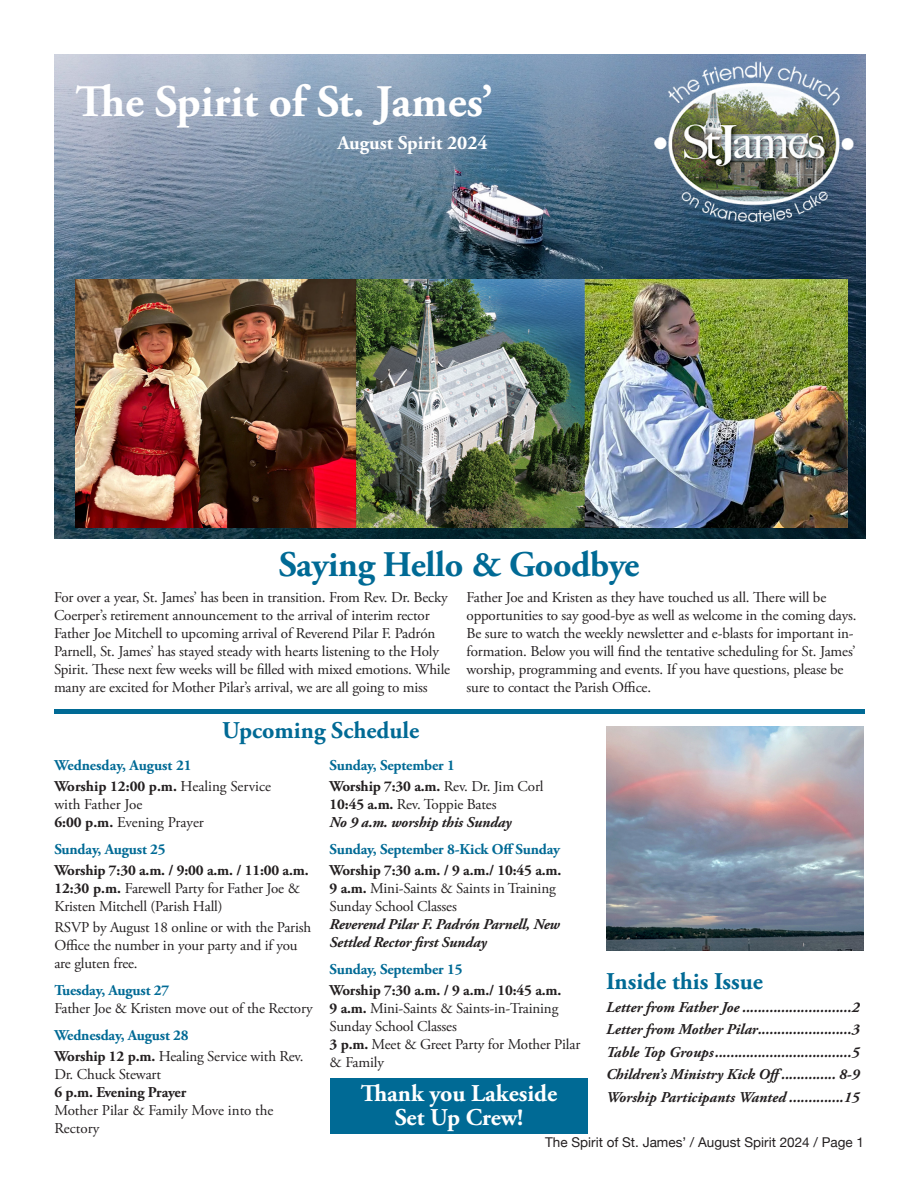
<style>
.page{position:relative;width:918px;height:1188px;background:#fff}
.page>*{position:absolute;margin:0;border:0;box-sizing:border-box;transform-origin:0 0}
.t1{font:700 45px "Adobe Garamond Pro";color:#fff}
.t2{font:700 36px "Adobe Garamond Pro";letter-spacing:-.01em;color:#006a95}
.t3{font:700 24px "Adobe Garamond Pro";color:#006a95}
.t4{font:700 24px/24px "Adobe Garamond Pro";color:#fff;text-align:center}
.t5{font:700 19.5px "Adobe Garamond Pro";color:#fff}
.t6{font:15px/18px "Adobe Garamond Pro";letter-spacing:-.01em;color:#231f20}
.t7{font:italic 700 15px/18px "Adobe Garamond Pro";letter-spacing:-.005em;color:#231f20}
.t8{font:700 15px/21px "Adobe Garamond Pro";letter-spacing:-.01em;color:#006a95}
.t9{font:700 15px "Adobe Garamond Pro";letter-spacing:-.01em;color:#231f20}
.t10{font:13.5px "Helvetica Neue";color:#231f20}
.s1{font-weight:700}
.s2{color:#231f20}
.s3{font-weight:400;color:#231f20}
.s4{font-style:normal}
.s5{font-weight:400;font-style:normal}
</style>
<div class="page">
<img style="left:55px;top:54px;width:810px;height:484px">
<img style="left:75px;top:279px;width:773px;height:248px">
<img style="left:653px;top:59px;width:205px;height:165px">
<hr style="left:54px;top:710px;width:811px;height:4px;background:#006a95">
<div style="left:330px;top:1079px;width:258px;height:55px;background:#006a95"></div>
<img style="left:606px;top:727px;width:258px;height:224px">
<p class="t1" style="left:75px;top:76px;width:419px">The Spirit of St. James’</p>
<p class="t5" style="left:337px;top:132px;width:152px">August Spirit 2024</p>
<p class="t2" style="left:279px;top:543px;width:362px">Saying Hello &amp; Goodbye</p>
<p class="t6" style="left:54px;top:589px;width:395px">For over a year, St. James’ has been in transition. From Rev. Dr. Becky Coerper’s retirement announcement to the arrival of interim rector Father Joe Mitchell to upcoming arrival of Reverend Pilar F. Padrón Parnell, St. James’ has stayed steady with hearts listening to the Holy</p>
<p class="t6" style="left:54px;top:661px;width:398px">Spirit. These next few weeks will be filled with mixed emotions. While many are excited for Mother Pilar’s arrival, we are all going to miss</p>
<p class="t3" style="left:222px;top:717px;width:198px">Upcoming Schedule</p>
<p class="t6" style="left:467px;top:589px;width:392px">Father Joe and Kristen as they have touched us all. There will be opportunities to say good-bye as well as welcome in the coming days.<br>Be sure to watch the weekly newsletter and e-blasts for important in&shy;formation. Below you will find the tentative scheduling for St. James’ worship, programming and events. If you have questions, please be sure to contact the Parish Office.</p>
<p class="t8" style="left:54px;top:755px;width:139px">Wednesday, August 21</p>
<p class="t6" style="left:54px;top:777px;width:218px"><span class="s1">Worship 12:00 p.m.</span> Healing Service with Father Joe</p>
<p class="t6" style="left:54px;top:813px;width:151px"><span class="s1">6:00 p.m.</span> Evening Prayer</p>
<p class="t8" style="left:54px;top:839px;width:113px">Sunday, August 25</p>
<p class="t9" style="left:54px;top:861px;width:256px">Worship 7:30 a.m. / 9:00 a.m. / 11:00 a.m.</p>
<p class="t6" style="left:54px;top:879px;width:247px"><span class="s1">12:30 p.m.</span> Farewell Party for Father Joe &amp;<br>Kristen Mitchell (Parish Hall)</p>
<p class="t6" style="left:54px;top:918px;width:258px">RSVP by August 18 online or with the Parish<br>Office the number in your party and if you are gluten free.</p>
<p class="t8" style="left:54px;top:980px;width:117px">Tuesday, August 27</p>
<p class="t6" style="left:54px;top:999px;width:260px">Father Joe &amp; Kristen move out of the Rectory</p>
<p class="t8" style="left:54px;top:1025px;width:136px">Wednesday, August 28</p>
<p class="t6" style="left:54px;top:1047px;width:251px"><span class="s1">Worship 12 p.m.</span> Healing Service with Rev.<br>Dr. Chuck Stewart</p>
<p class="t9" style="left:54px;top:1083px;width:133px">6 p.m. Evening Prayer</p>
<p class="t6" style="left:54px;top:1101px;width:221px">Mother Pilar &amp; Family Move into the<br>Rectory</p>
<p class="t8" style="left:330px;top:755px;width:215px">Sunday, September 1<br><span class="s2">Worship 7:30 a.m.</span> <span class="s3">Rev. Dr. Jim Corl</span></p>
<p class="t7" style="left:330px;top:795px;width:183px"><span class="s4">10:45 a.m.</span> <span class="s5">Rev. Toppie Bates<br></span>No 9 a.m. worship this Sunday</p>
<p class="t8" style="left:330px;top:839px;width:232px">Sunday, September 8-Kick Off Sunday</p>
<p class="t9" style="left:330px;top:861px;width:233px">Worship 7:30 a.m. / 9 a.m./ 10:45 a.m.</p>
<p class="t6" style="left:330px;top:879px;width:228px"><span class="s1">9 a.m.</span> Mini-Saints &amp; Saints in Training<br>Sunday School Classes</p>
<p class="t7" style="left:330px;top:915px;width:232px">Reverend Pilar F. Padrón Parnell, New<br>Settled Rector first Sunday</p>
<p class="t8" style="left:330px;top:959px;width:134px">Sunday, September 15</p>
<p class="t9" style="left:330px;top:981px;width:233px">Worship 7:30 a.m. / 9 a.m./ 10:45 a.m.</p>
<p class="t6" style="left:330px;top:999px;width:230px"><span class="s1">9 a.m.</span> Mini-Saints &amp; Saints-in-Training<br>Sunday School Classes</p>
<p class="t6" style="left:330px;top:1035px;width:252px"><span class="s1">3 p.m.</span> Meet &amp; Greet Party for Mother Pilar &amp; Family</p>
<p class="t3" style="left:606px;top:968px;width:158px">Inside this Issue</p>
<p class="t7" style="left:606px;top:999px;width:255px">Letter from Father Joe ............................2</p>
<p class="t7" style="left:606px;top:1021px;width:255px">Letter from Mother Pilar........................3</p>
<p class="t7" style="left:606px;top:1044px;width:255px">Table Top Groups...................................5</p>
<p class="t7" style="left:606px;top:1066px;width:255px">Children’s Ministry Kick Off.............. 8-9</p>
<p class="t7" style="left:606px;top:1089px;width:255px">Worship Participants Wanted ..............15</p>
<p class="t10" style="left:545px;top:1132px;width:320px">The Spirit of St. James’ / August Spirit 2024 / Page 1</p>
<p class="t4" style="left:361px;top:1082px;width:198px">Thank you Lakeside<br>Set Up Crew!</p>
</div>
